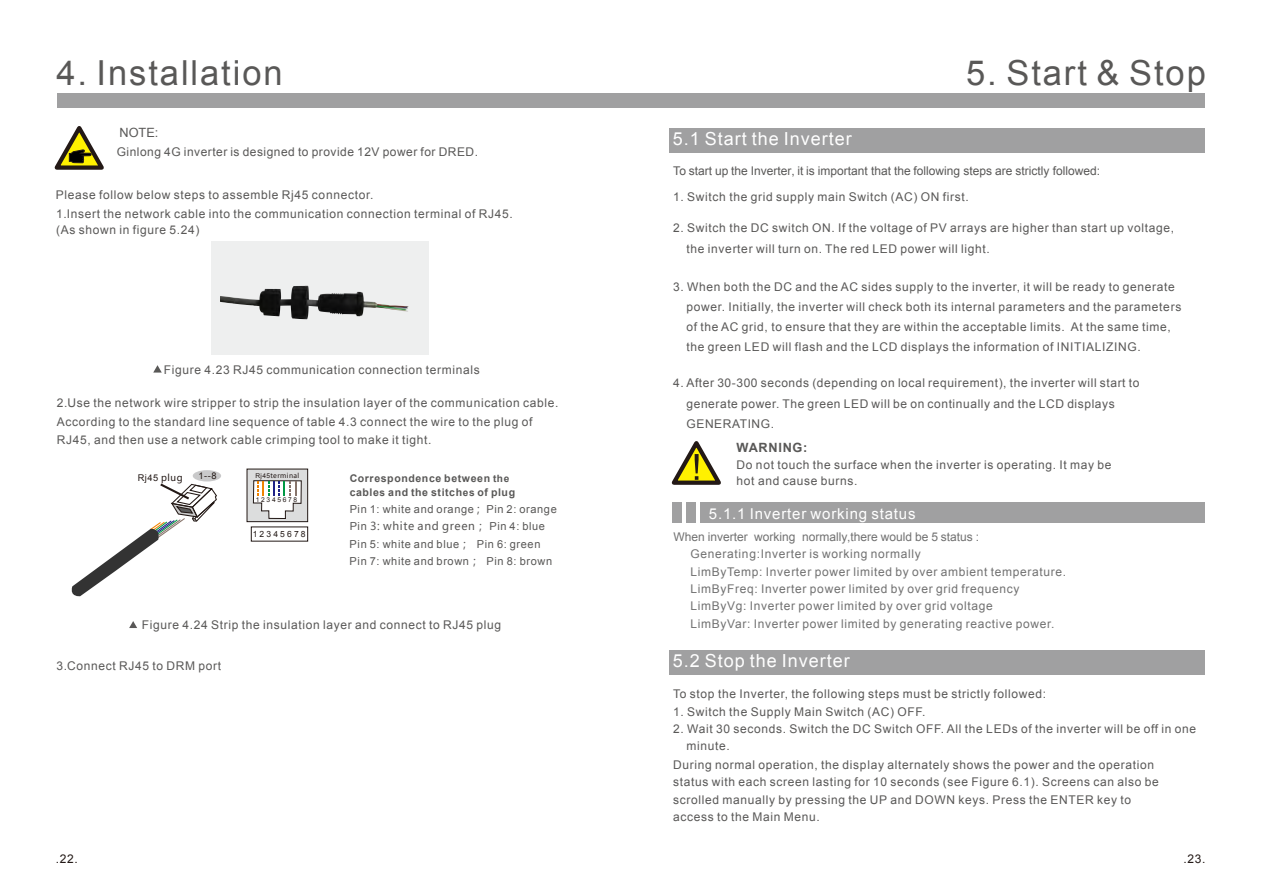
<style>
.page{position:relative;width:1263px;height:893px;background:#fff}
.page>*{position:absolute;margin:0;border:0;box-sizing:border-box;transform-origin:0 0}
.t1{font:34.5px "Arial";letter-spacing:.055em;color:#595857}
.t2{font:18px "Arial";letter-spacing:.055em;color:#fff}
.t3{font:15px "Arial";letter-spacing:.055em;color:#fff}
.t4{font:700 12.75px "Arial";letter-spacing:.055em;color:#595857}
.t5{font:12.75px "Arial";color:#595857}
.t6{font:12px/20.1px "Arial";letter-spacing:.055em;color:#595857}
.t7{font:12px/17.4px "Arial";letter-spacing:.055em;color:#717171}
.t8{font:12px "Arial";color:#595857}
.t9{font:12px "Arial";color:#717171}
.t10{font:12px "Arial";color:#231916}
.t11{font:10.95px/17.4px "Arial";letter-spacing:.055em;color:#595857}
.t12{font:10.95px "Microsoft Ya Hei";letter-spacing:.06em;color:#595857}
.t13{font:700 10.65px/14.2px "Arial";letter-spacing:.055em;color:#595857}
.t14{font:9.3px "Arial";color:#231916}
.t15{font:8.55px "Arial";letter-spacing:.25em;color:#231916}
.t16{font:6.6px "Microsoft Ya Hei";letter-spacing:.06em;color:#231916}
.t17{font:6.6px "Arial";letter-spacing:.25em;color:#231916}
.s1{font-family:"Microsoft Ya Hei"}
.s2{font-family:"Arial"}
.s3{font-size:10.05px}
</style>
<div class="page">
<div style="left:57px;top:93px;width:1147px;height:15px;background:#a0a0a1"></div>
<svg style="left:54px;top:126px;width:50px;height:44px"></svg>
<svg style="left:153px;top:365px;width:9px;height:8px"></svg>
<div style="left:211px;top:241px;width:218px;height:114px;background:#eeefef"></div>
<img style="left:220px;top:285px;width:189px;height:35px">
<svg style="left:129px;top:621px;width:8px;height:7px"></svg>
<div style="left:193px;top:470px;width:28px;height:11px;background:#c9c9ca;border-radius:50%"></div>
<svg style="left:71px;top:483px;width:146px;height:114px"></svg>
<div style="left:247px;top:469px;width:61px;height:53px;background:#dcdddd;border:1px solid #231916"></div>
<svg style="left:253px;top:480px;width:49px;height:39px"></svg>
<div style="left:669px;top:128px;width:535px;height:25px;background:#a0a0a1"></div>
<div style="left:669px;top:650px;width:535px;height:25px;background:#a0a0a1"></div>
<svg style="left:671px;top:441px;width:50px;height:44px"></svg>
<div style="left:700px;top:502px;width:504px;height:21px;background:#a0a0a1"></div>
<div style="left:672px;top:502px;width:9px;height:21px;background:#a0a0a1"></div>
<div style="left:686px;top:502px;width:9px;height:21px;background:#a0a0a1"></div>
<h1 class="t1" style="left:56px;top:50px;width:228px">4. Installation</h1>
<p class="t5" style="left:120px;top:124px;width:40px">NOTE:</p>
<p class="t6" style="left:117px;top:142px;width:363px">Ginlong 4G inverter is designed to provide 12V power for DRED.</p>
<p class="t6" style="left:56px;top:185px;width:319px">Please follow below steps to assemble Rj45 connector.</p>
<p class="t6" style="left:56px;top:206px;width:458px;line-height:16px">1. Insert the network cable into the communication connection terminal of RJ45. (As shown in figure 5.24)</p>
<p class="t6" style="left:164px;top:360px;width:318px">Figure 4.23 RJ45 communication connection terminals</p>
<p class="t6" style="left:57px;top:393px;width:503px;line-height:18.8px">2. Use the network wire stripper to strip the insulation layer of the communication cable.<br>According to the standard line sequence of table 4.3 connect the wire to the plug of<br>RJ45, and then use a network cable crimping tool to make it tight.</p>
<p class="t14" style="left:138px;top:471px;width:46px">Rj45 <span class="s1">plug</span></p>
<p class="t14" style="left:199px;top:469px;width:19px">1--8</p>
<p class="t16" style="left:255px;top:471px;width:46px"><span class="s2">Rj45</span>terminal</p>
<p class="t17" style="left:256px;top:495px;width:43px">12345678</p>
<p class="t15" style="left:253px;top:528px;width:54px">12345678</p>
<p class="t13" style="left:350px;top:471px;width:167px">Correspondence between <span class="s3">the </span>cable<span class="s3">s</span> and the stitch<span class="s3">es</span> of plug</p>
<p class="t11" style="left:350px;top:500px;width:209px">Pin 1: white and orange <span class="s1">;</span> Pin 2: orange</p>
<p class="t12" style="left:350px;top:519px;width:197px"><span class="s2">Pin</span> 3: white and green； <span class="s2">Pin 4: blue</span></p>
<p class="t11" style="left:350px;top:535px;width:204px">Pin 5: white and blue<span class="s1">；</span> Pin 6: green<br>Pin 7: white and brown<span class="s1">；</span> Pin 8: brown</p>
<p class="t6" style="left:142px;top:615px;width:361px">Figure 4.24 Strip the insulation layer and connect to RJ45 plug</p>
<p class="t6" style="left:56px;top:656px;width:166px">3. Connect RJ45 to DRM port</p>
<h1 class="t1" style="left:966px;top:50px;width:241px">5. Start &amp; Stop</h1>
<h2 class="t2" style="left:673px;top:127px;width:181px">5.1 Start the Inverter</h2>
<p class="t8" style="left:673px;top:163px;width:428px">To start up the Inverter, it is important that the following steps are strictly followed:</p>
<p class="t6" style="left:673px;top:187px;width:297px">1. Switch the grid supply main Switch (AC) ON first.</p>
<p class="t6" style="left:687px;top:218px;width:489px;text-indent:-13px">2. Switch the DC switch ON. If the voltage of PV arrays are higher than start up voltage, the inverter will turn on. The red LED power will light.</p>
<p class="t6" style="left:687px;top:277px;width:496px;text-indent:-13px">3. When both the DC and the AC sides supply to the inverter, it will be ready to generate power. Initially, the inverter will check both its internal parameters and the parameters of the AC grid, to ensure that they are within the acceptable limits. At the same time, the green LED will flash and the LCD displays the information of INITIALIZING.</p>
<p class="t6" style="left:686px;top:373px;width:454px;text-indent:-13px">4. After 30-300 seconds (depending on local requirement), the inverter will start to generate power. The green LED will be on continually and the LCD displays<br>GENERATING.</p>
<p class="t4" style="left:737px;top:439px;width:72px">WARNING:</p>
<p class="t6" style="left:737px;top:457px;width:376px;line-height:16px">Do not touch the surface when the inverter is operating. It may be hot and cause burns.</p>
<p class="t3" style="left:709px;top:504px;width:208px">5.1.1 Inverter working status</p>
<p class="t7" style="left:691px;top:545px;width:377px">Generating:Inverter is working normally<br>LimByTemp: Inverter power limited by over ambient temperature.<br>LimByFreq: Inverter power limited by over grid frequency LimByVg: Inverter power limited by over grid voltage<br>LimByVar: Inverter power limited by generating reactive power.</p>
<p class="t9" style="left:673px;top:529px;width:307px">When inverter working normally,there would be 5 status :</p>
<h2 class="t2" style="left:673px;top:649px;width:179px">5.2 Stop the Inverter</h2>
<p class="t6" style="left:673px;top:684px;width:374px">To stop the Inverter, the following steps must be strictly followed:</p>
<p class="t6" style="left:673px;top:701px;width:254px">1. Switch the Supply Main Switch (AC) OFF.</p>
<p class="t6" style="left:687px;top:720px;width:511px;line-height:17.4px;text-indent:-13px">2. Wait 30 seconds. Switch the DC Switch OFF. All the LEDs of the inverter will be off in one minute.</p>
<p class="t6" style="left:673px;top:756px;width:487px;line-height:17.4px">During normal operation, the display alternately shows the power and the operation status with each screen lasting for 10 seconds (see Figure 6.1). Screens can also be scrolled manually by pressing the UP and DOWN keys. Press the ENTER key to access to the Main Menu.</p>
<p class="t10" style="left:56px;top:851px;width:24px">.22.</p>
<p class="t10" style="left:1183px;top:851px;width:24px">.23.</p>
</div>
